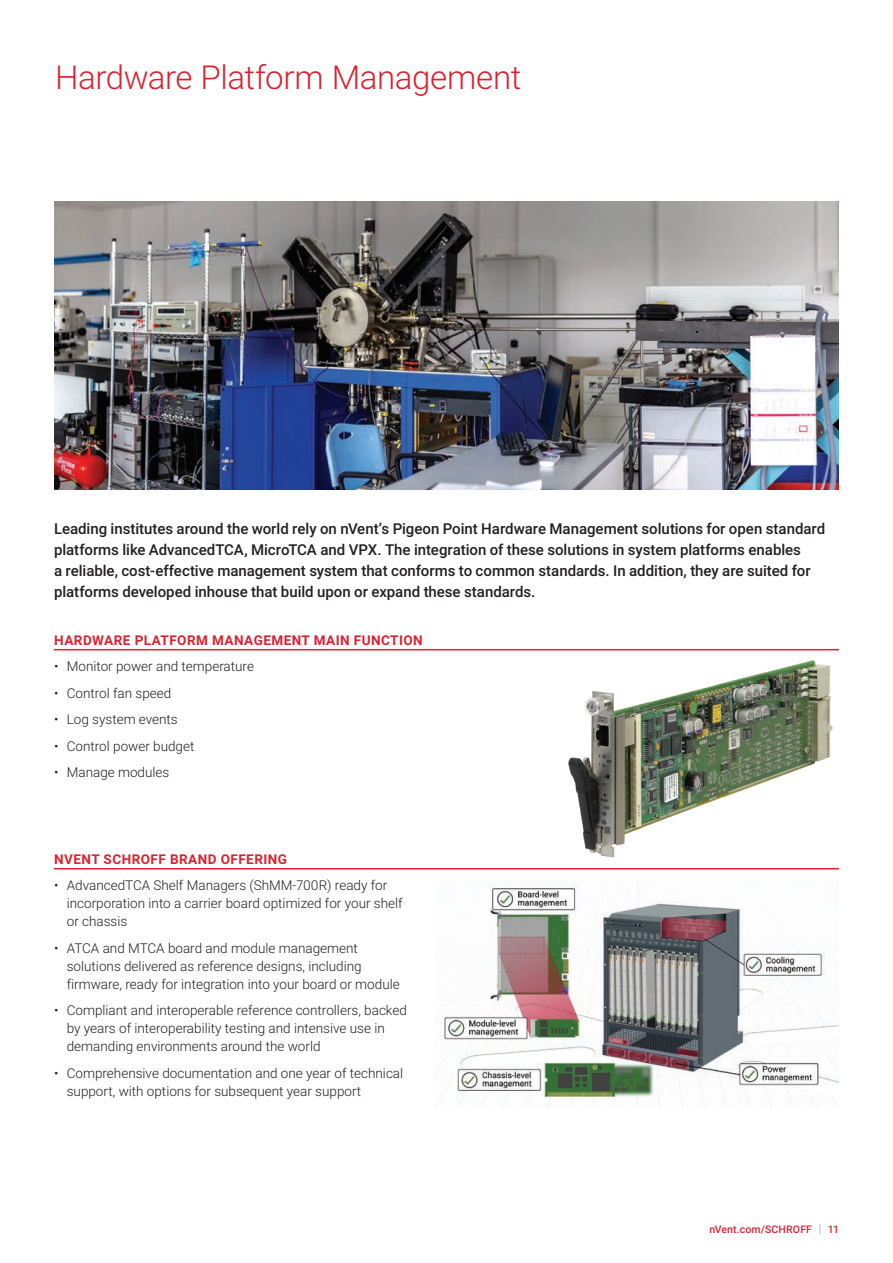
<style>
.page{position:relative;width:893px;height:1263px;background:#fff}
.page>*{position:absolute;margin:0;border:0;box-sizing:border-box;transform-origin:0 0}
.t1{font:300 33px "Roboto";letter-spacing:-.015em;color:#db2230}
.Intro{font:500 15px/21px "Roboto";color:#231f20}
.t2{font:300 13.5px/18px "Roboto";color:#231f20}
.Subhead{font:700 13.5px "Roboto";letter-spacing:.035em;color:#db2230}
.t3{font:500 10.5px "Roboto";letter-spacing:.015em;color:#db2230}
.s1{font-weight:300;font-size:12.6px;color:#8f959e}
</style>
<div class="page">
<hr style="left:54px;top:649px;width:785px;height:1px;background:#db2230">
<hr style="left:54px;top:868px;width:785px;height:1px;background:#db2230">
<img style="left:568px;top:660px;width:265px;height:198px">
<img style="left:438px;top:884px;width:401px;height:223px">
<img style="left:54px;top:201px;width:785px;height:288px">
<p class="t1" style="left:55px;top:54px;width:468px">Hardware Platform Management</p>
<p class="Intro" style="left:54px;top:517px;width:773px">Leading institutes around the world rely on nVent’s Pigeon Point Hardware Management solutions for open standard platforms like AdvancedTCA, MicroTCA and VPX. The integration of these solutions in system platforms enables<br>a reliable, cost-effective management system that conforms to common standards. In addition, they are suited for platforms developed inhouse that build upon or expand these standards.</p>
<p class="Subhead" style="left:54px;top:630px;width:370px">HARDWARE PLATFORM MANAGEMENT MAIN FUNCTION</p>
<p class="t2" style="left:54px;top:657px;width:202px">• Monitor power and temperature</p>
<p class="t2" style="left:54px;top:683px;width:119px">• Control fan speed</p>
<p class="t2" style="left:54px;top:710px;width:125px">• Log system events</p>
<p class="t2" style="left:54px;top:736px;width:142px">• Control power budget</p>
<p class="t2" style="left:54px;top:763px;width:117px">• Manage modules</p>
<p class="Subhead" style="left:54px;top:849px;width:234px">NVENT SCHROFF BRAND OFFERING</p>
<p class="t2" style="left:67px;top:876px;width:337px;text-indent:-13px">• AdvancedTCA Shelf Managers (ShMM-700R) ready for incorporation into a carrier board optimized for your shelf or chassis</p>
<p class="t2" style="left:67px;top:938px;width:334px;text-indent:-13px">• ATCA and MTCA board and module management solutions delivered as reference designs, including firmware, ready for integration into your board or module</p>
<p class="t2" style="left:67px;top:1001px;width:342px;text-indent:-13px">• Compliant and interoperable reference controllers, backed by years of interoperability testing and intensive use in demanding environments around the world</p>
<p class="t2" style="left:67px;top:1063px;width:338px;text-indent:-13px">• Comprehensive documentation and one year of technical support, with options for subsequent year support</p>
<p class="t3" style="left:709px;top:1222px;width:131px">nVent.com/SCHROFF <span class="s1">|</span> 11</p>
</div>
